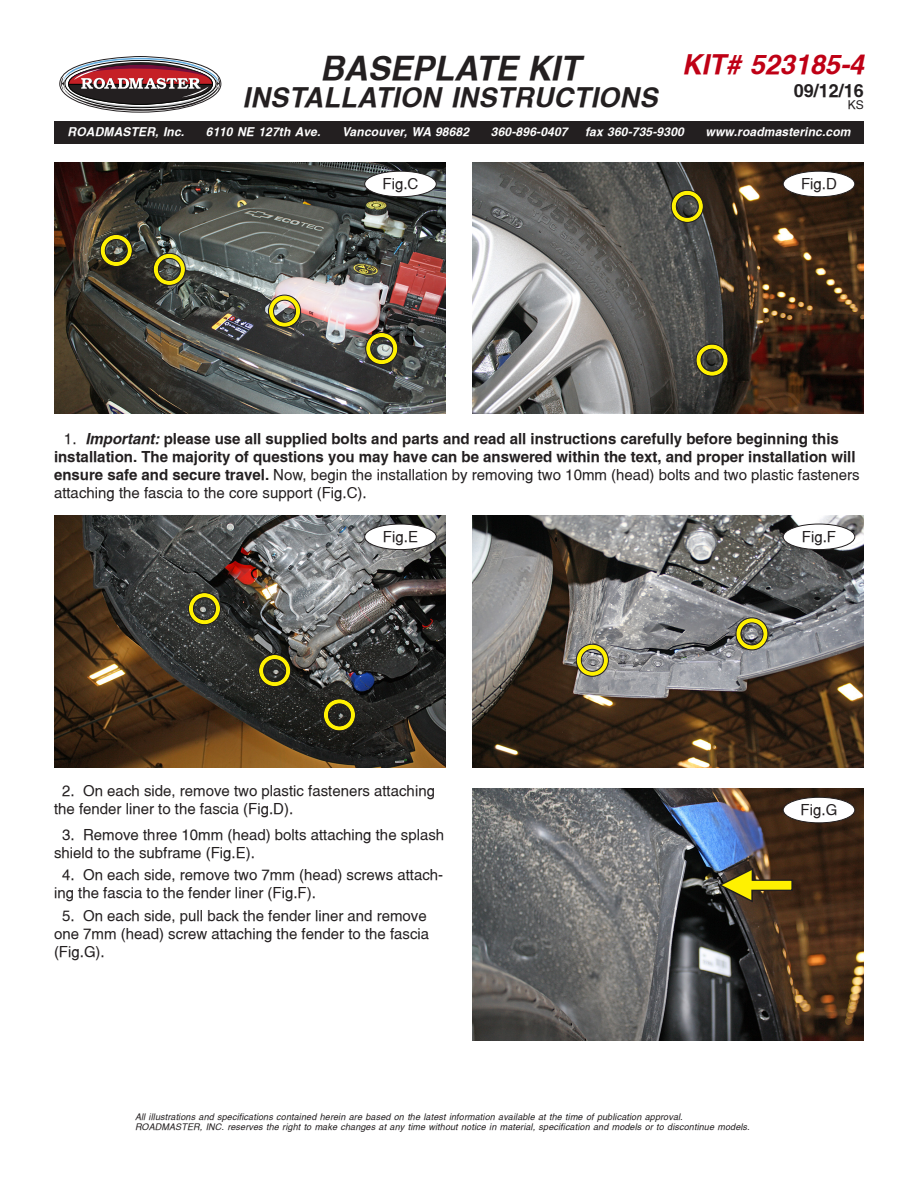
<style>
.page{position:relative;width:918px;height:1188px;background:#fff}
.page>*{position:absolute;margin:0;border:0;box-sizing:border-box;transform-origin:0 0}
.t1{font:italic 700 33px "Switzerland";color:#231f20}
.t2{font:italic 700 27px "Switzerland";letter-spacing:.015em;color:#231f20}
.t3{font:italic 700 27px "Switzerland";color:#bf0015}
.t4{font:700 18px "Switzerland";color:#231f20}
.Helv_10pt{font:15px/18px "Switzerland";color:#231f20}
.t5{font:700 15px/18px "Switzerland";color:#231f20}
.t6{font:italic 700 12px "Switzerland";letter-spacing:.015em;color:#fff}
.t7{font:12px "Switzerland";color:#231f20}
.Helv_10pt-2{font:italic 9px/10.5px "Switzerland";letter-spacing:.015em;color:#231f20}
.s1{font-weight:400}
.s2{font-style:italic}
</style>
<div class="page">
<img style="left:54px;top:162px;width:392px;height:252px">
<img style="left:472px;top:162px;width:392px;height:252px">
<img style="left:54px;top:515px;width:392px;height:252px">
<img style="left:472px;top:515px;width:392px;height:252px">
<img style="left:472px;top:788px;width:392px;height:252px">
<div style="left:365px;top:171px;width:71px;height:26px;background:#fff;border-radius:50%"></div>
<div style="left:364px;top:171px;width:72px;height:26px;border:1px solid #231f20;border-radius:50%"></div>
<div style="left:783px;top:171px;width:72px;height:26px;background:#fff;border-radius:50%"></div>
<div style="left:783px;top:171px;width:72px;height:26px;border:1px solid #231f20;border-radius:50%"></div>
<div style="left:365px;top:524px;width:71px;height:26px;background:#fff;border-radius:50%"></div>
<div style="left:364px;top:524px;width:72px;height:26px;border:1px solid #231f20;border-radius:50%"></div>
<div style="left:783px;top:524px;width:72px;height:26px;background:#fff;border-radius:50%"></div>
<div style="left:783px;top:524px;width:72px;height:26px;border:1px solid #231f20;border-radius:50%"></div>
<div style="left:783px;top:797px;width:72px;height:26px;background:#fff;border-radius:50%"></div>
<div style="left:783px;top:797px;width:72px;height:26px;border:1px solid #231f20;border-radius:50%"></div>
<div style="left:54px;top:122px;width:810px;height:22px;background:#231f20"></div>
<svg style="left:59px;top:56px;width:163px;height:57px"></svg>
<div style="left:269px;top:295px;width:31px;height:32px;border:4px solid #fff101;border-radius:50%"></div>
<div style="left:268px;top:295px;width:33px;height:33px;border:1px solid #231f20;border-radius:50%"></div>
<div style="left:273px;top:300px;width:23px;height:23px;border:1px solid #231f20;border-radius:50%"></div>
<div style="left:366px;top:333px;width:32px;height:31px;border:4px solid #fff101;border-radius:50%"></div>
<div style="left:365px;top:332px;width:33px;height:33px;border:1px solid #231f20;border-radius:50%"></div>
<div style="left:370px;top:337px;width:23px;height:23px;border:1px solid #231f20;border-radius:50%"></div>
<div style="left:154px;top:254px;width:31px;height:31px;border:4px solid #fff101;border-radius:50%"></div>
<div style="left:153px;top:253px;width:33px;height:33px;border:1px solid #231f20;border-radius:50%"></div>
<div style="left:158px;top:258px;width:23px;height:23px;border:1px solid #231f20;border-radius:50%"></div>
<svg style="left:718px;top:867px;width:76px;height:37px;background:#76681d"></svg>
<div style="left:101px;top:235px;width:31px;height:31px;border:4px solid #fff101;border-radius:50%"></div>
<div style="left:100px;top:234px;width:33px;height:33px;border:1px solid #231f20;border-radius:50%"></div>
<div style="left:105px;top:239px;width:23px;height:23px;border:1px solid #231f20;border-radius:50%"></div>
<div style="left:696px;top:344px;width:32px;height:32px;border:4px solid #fff101;border-radius:50%"></div>
<div style="left:696px;top:344px;width:32px;height:33px;border:1px solid #231f20;border-radius:50%"></div>
<div style="left:701px;top:349px;width:22px;height:23px;border:1px solid #231f20;border-radius:50%"></div>
<div style="left:672px;top:191px;width:31px;height:31px;border:4px solid #fff101;border-radius:50%"></div>
<div style="left:671px;top:190px;width:33px;height:33px;border:1px solid #231f20;border-radius:50%"></div>
<div style="left:676px;top:195px;width:23px;height:23px;border:1px solid #231f20;border-radius:50%"></div>
<div style="left:324px;top:699px;width:31px;height:32px;border:4px solid #fff101;border-radius:50%"></div>
<div style="left:323px;top:698px;width:33px;height:33px;border:1px solid #231f20;border-radius:50%"></div>
<div style="left:328px;top:704px;width:23px;height:22px;border:1px solid #231f20;border-radius:50%"></div>
<div style="left:259px;top:655px;width:31px;height:31px;border:4px solid #fff101;border-radius:50%"></div>
<div style="left:258px;top:654px;width:33px;height:33px;border:1px solid #231f20;border-radius:50%"></div>
<div style="left:263px;top:659px;width:23px;height:23px;border:1px solid #231f20;border-radius:50%"></div>
<div style="left:189px;top:593px;width:31px;height:31px;border:4px solid #fff101;border-radius:50%"></div>
<div style="left:188px;top:592px;width:33px;height:33px;border:1px solid #231f20;border-radius:50%"></div>
<div style="left:193px;top:597px;width:23px;height:23px;border:1px solid #231f20;border-radius:50%"></div>
<div style="left:736px;top:618px;width:32px;height:32px;border:4px solid #fff101;border-radius:50%"></div>
<div style="left:736px;top:617px;width:32px;height:33px;border:1px solid #231f20;border-radius:50%"></div>
<div style="left:741px;top:623px;width:22px;height:22px;border:1px solid #231f20;border-radius:50%"></div>
<div style="left:577px;top:645px;width:31px;height:31px;border:4px solid #fff101;border-radius:50%"></div>
<div style="left:576px;top:644px;width:33px;height:33px;border:1px solid #231f20;border-radius:50%"></div>
<div style="left:581px;top:649px;width:23px;height:23px;border:1px solid #231f20;border-radius:50%"></div>
<p class="t1" style="left:320px;top:49px;width:261px">BASEPLATE KIT</p>
<p class="t2" style="left:243px;top:81px;width:417px">INSTALLATION INSTRUCTIONS</p>
<h2 class="t3" style="left:682px;top:49px;width:184px">KIT# 523185-4</h2>
<p class="t4" style="left:794px;top:79px;width:72px">09/12/16</p>
<p class="t7" style="left:848px;top:97px;width:18px">KS</p>
<p class="t6" style="left:68px;top:125px;width:118px">ROADMASTER, Inc.</p>
<p class="t6" style="left:206px;top:125px;width:116px">6110 NE 127th Ave.</p>
<p class="t6" style="left:342px;top:125px;width:129px">Vancouver, WA 98682</p>
<p class="t6" style="left:491px;top:125px;width:78px">360-896-0407</p>
<p class="t6" style="left:585px;top:125px;width:100px">fax 360-735-9300</p>
<p class="t6" style="left:706px;top:125px;width:146px">www.roadmasterinc.com</p>
<p class="Helv_10pt" style="left:383px;top:175px;width:37px">Fig.C</p>
<p class="Helv_10pt" style="left:801px;top:175px;width:37px">Fig.D</p>
<p class="t5" style="left:54px;top:429px;width:807px;text-indent:10px"><span class="s1">1.</span> <span class="s2">Important:</span> please use all supplied bolts and parts and read all instructions carefully before beginning this installation. The majority of questions you may have can be answered within the text, and proper installation will ensure safe and secure travel. <span class="s1">Now, begin the installation by removing two 10mm (head) bolts and two plastic fasteners attaching the fascia to the core support (Fig.C).</span></p>
<p class="Helv_10pt" style="left:383px;top:528px;width:37px">Fig.E</p>
<p class="Helv_10pt" style="left:802px;top:528px;width:36px">Fig.F</p>
<p class="Helv_10pt" style="left:54px;top:782px;width:383px;text-indent:8px">2. On each side, remove two plastic fasteners attaching the fender liner to the fascia (Fig.D).</p>
<p class="Helv_10pt" style="left:54px;top:825px;width:392px;text-indent:8px">3. Remove three 10mm (head) bolts attaching the splash shield to the subframe (Fig.E).</p>
<p class="Helv_10pt" style="left:54px;top:866px;width:391px;text-indent:8px">4. On each side, remove two 7mm (head) screws attach&shy;ing the fascia to the fender liner (Fig.F).</p>
<p class="Helv_10pt" style="left:54px;top:906px;width:377px;text-indent:8px">5. On each side, pull back the fender liner and remove one 7mm (head) screw attaching the fender to the fascia (Fig.G).</p>
<p class="Helv_10pt" style="left:801px;top:801px;width:38px">Fig.G</p>
<p class="Helv_10pt-2" style="left:135px;top:1111px;width:616px">All illustrations and specifications contained herein are based on the latest information available at the time of publication approval.<br>ROADMASTER, INC. reserves the right to make changes at any time without notice in material, specification and models or to discontinue models.</p>
</div>
